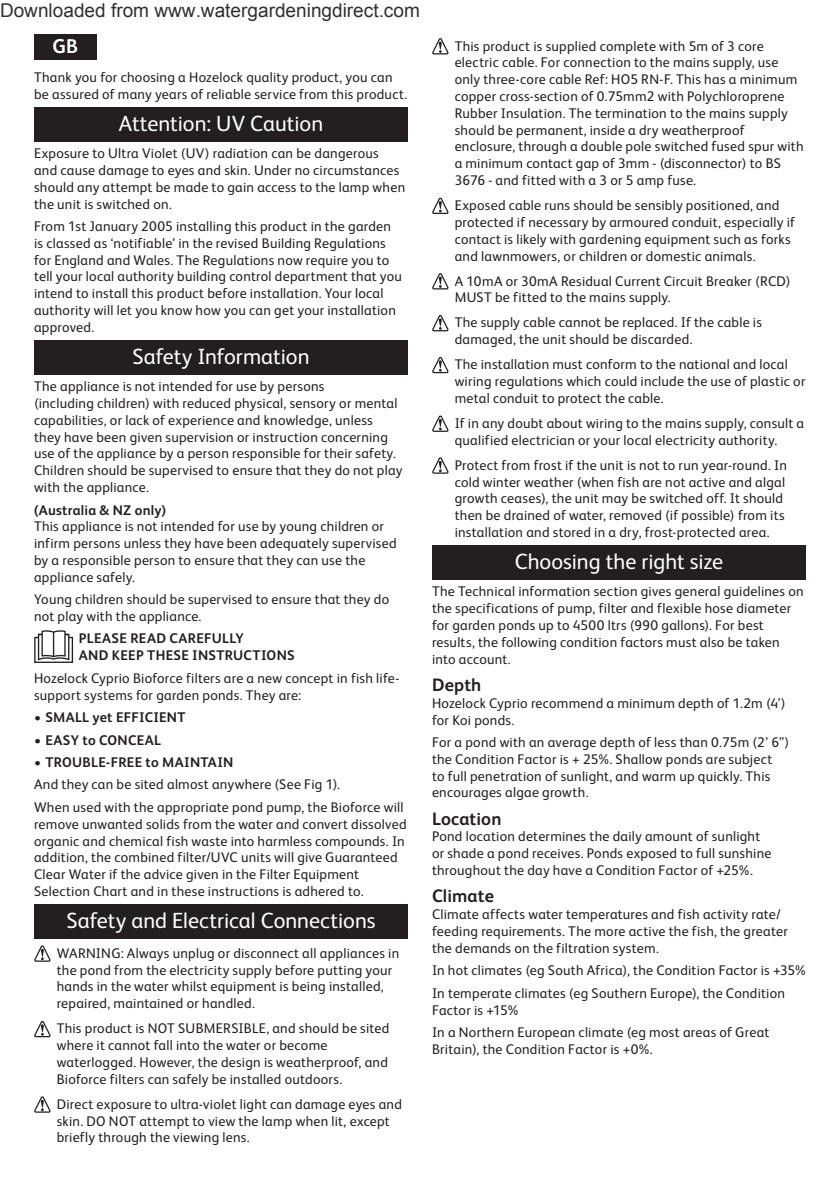
<style>
.page{position:relative;width:840px;height:1191px;background:#fff}
.page>*{position:absolute;margin:0;border:0;box-sizing:border-box;transform-origin:0 0}
.t1{font:22px "FS Albert Pro";color:#fff}
.t2{font:700 20px "FS Albert Pro";color:#fff}
.t3{font:19px "Arial";color:#303030}
.t4{font:700 18px "FS Albert Pro";letter-spacing:.005em;color:#231f20}
.t5{font:14px/16.8px "FS Albert Pro";letter-spacing:.015em;color:#231f20}
.t6{font:700 14px/16.8px "FS Albert Pro";letter-spacing:.02em;color:#231f20}
</style>
<div class="page">
<div style="left:34px;top:34px;width:62px;height:26px;background:#231f20"></div>
<div style="left:34px;top:107px;width:374px;height:34px;background:#231f20"></div>
<div style="left:34px;top:340px;width:374px;height:34px;background:#231f20"></div>
<div style="left:34px;top:637px;width:39px;height:26px;border:1px solid #231f20"></div>
<svg style="left:37px;top:630px;width:33px;height:31px"></svg>
<div style="left:34px;top:904px;width:374px;height:34px;background:#231f20"></div>
<svg style="left:34px;top:945px;width:17px;height:17px"></svg>
<svg style="left:34px;top:1020px;width:17px;height:17px"></svg>
<svg style="left:34px;top:1096px;width:17px;height:16px"></svg>
<svg style="left:432px;top:38px;width:16px;height:17px"></svg>
<svg style="left:432px;top:197px;width:16px;height:17px"></svg>
<svg style="left:432px;top:273px;width:16px;height:16px"></svg>
<svg style="left:432px;top:315px;width:16px;height:16px"></svg>
<svg style="left:432px;top:357px;width:16px;height:16px"></svg>
<svg style="left:432px;top:415px;width:16px;height:17px"></svg>
<svg style="left:432px;top:457px;width:16px;height:17px"></svg>
<div style="left:432px;top:545px;width:373px;height:34px;background:#231f20"></div>
<h3 class="t3" style="left:0;top:-2px;width:421px">Downloaded from www.watergardeningdirect.com</h3>
<h2 class="t2" style="left:52px;top:33px;width:27px">GB</h2>
<p class="t5" style="left:34px;top:68px;width:374px">Thank you for choosing a Hozelock quality product, you can be assured of many years of reliable service from this product.</p>
<h1 class="t1" style="left:119px;top:108px;width:206px">Attention: UV Caution</h1>
<p class="t5" style="left:34px;top:144px;width:372px">Exposure to Ultra Violet (UV) radiation can be dangerous and cause damage to eyes and skin. Under no circumstances should any attempt be made to gain access to the lamp when the unit is switched on.</p>
<p class="t5" style="left:34px;top:217px;width:369px">From 1st January 2005 installing this product in the garden is classed as ‘notifiable’ in the revised Building Regulations for England and Wales. The Regulations now require you to tell your local authority building control department that you intend to install this product before installation. Your local authority will let you know how you can get your installation approved.</p>
<h1 class="t1" style="left:132px;top:341px;width:178px">Safety Information</h1>
<p class="t5" style="left:34px;top:377px;width:370px">The appliance is not intended for use by persons<br>(including children) with reduced physical, sensory or mental capabilities, or lack of experience and knowledge, unless they have been given supervision or instruction concerning use of the appliance by a person responsible for their safety.<br>Children should be supervised to ensure that they do not play with the appliance.</p>
<p class="t6" style="left:34px;top:500px;width:133px">(Australia &amp; NZ only)</p>
<p class="t5" style="left:34px;top:517px;width:364px">This appliance is not intended for use by young children or infirm persons unless they have been adequately supervised by a responsible person to ensure that they can use the appliance safely.</p>
<p class="t5" style="left:34px;top:590px;width:356px">Young children should be supervised to ensure that they do not play with the appliance.</p>
<p class="t6" style="left:79px;top:629px;width:217px">PLEASE READ CAREFULLY<br>AND KEEP THESE INSTRUCTIONS</p>
<p class="t5" style="left:34px;top:668px;width:366px">Hozelock Cyprio Bioforce filters are a new concept in fish life&shy;support systems for garden ponds. They are:</p>
<p class="t6" style="left:34px;top:708px;width:153px">• SMALL yet EFFICIENT</p>
<p class="t6" style="left:34px;top:730px;width:128px">• EASY to CONCEAL</p>
<p class="t6" style="left:34px;top:753px;width:201px">• TROUBLE-FREE to MAINTAIN</p>
<p class="t5" style="left:34px;top:772px;width:371px;line-height:22.4px">And they can be sited almost anywhere (See Fig 1).<br>When used with the appropriate pond pump, the Bioforce will</p>
<p class="t5" style="left:34px;top:814px;width:374px">remove unwanted solids from the water and convert dissolved organic and chemical fish waste into harmless compounds. In addition, the combined filter/UVC units will give Guaranteed Clear Water if the advice given in the Filter Equipment Selection Chart and in these instructions is adhered to.</p>
<h1 class="t1" style="left:66px;top:904px;width:310px">Safety and Electrical Connections</h1>
<p class="t5" style="left:57px;top:943px;width:344px">WARNING: Always unplug or disconnect all appliances in the pond from the electricity supply before putting your hands in the water whilst equipment is being installed, repaired, maintained or handled.</p>
<p class="t5" style="left:57px;top:1019px;width:334px">This product is NOT SUBMERSIBLE, and should be sited where it cannot fall into the water or become waterlogged. However, the design is weatherproof, and Bioforce filters can safely be installed outdoors.</p>
<p class="t5" style="left:57px;top:1094px;width:346px">Direct exposure to ultra-violet light can damage eyes and skin. DO NOT attempt to view the lamp when lit, except briefly through the viewing lens.</p>
<p class="t5" style="left:454px;top:36px;width:350px">This product is supplied complete with 5m of 3 core electric cable. For connection to the mains supply, use only three-core cable Ref: HO5 RN-F. This has a minimum copper cross-section of 0.75mm2 with Polychloroprene Rubber Insulation. The termination to the mains supply should be permanent, inside a dry weatherproof enclosure, through a double pole switched fused spur with a minimum contact gap of 3mm - (disconnector) to BS 3676 - and fitted with a 3 or 5 amp fuse.</p>
<p class="t5" style="left:454px;top:196px;width:341px">Exposed cable runs should be sensibly positioned, and protected if necessary by armoured conduit, especially if contact is likely with gardening equipment such as forks and lawnmowers, or children or domestic animals.</p>
<p class="t5" style="left:454px;top:271px;width:337px">A 10mA or 30mA Residual Current Circuit Breaker (RCD)<br>MUST be fitted to the mains supply.</p>
<p class="t5" style="left:454px;top:313px;width:308px">The supply cable cannot be replaced. If the cable is damaged, the unit should be discarded.</p>
<p class="t5" style="left:454px;top:355px;width:352px">The installation must conform to the national and local wiring regulations which could include the use of plastic or metal conduit to protect the cable.</p>
<p class="t5" style="left:454px;top:414px;width:351px">If in any doubt about wiring to the mains supply, consult a qualified electrician or your local electricity authority.</p>
<p class="t5" style="left:454px;top:455px;width:333px">Protect from frost if the unit is not to run year-round. In cold winter weather (when fish are not active and algal growth ceases), the unit may be switched off. It should then be drained of water, removed (if possible) from its installation and stored in a dry, frost-protected area.</p>
<h1 class="t1" style="left:514px;top:546px;width:210px">Choosing the right size</h1>
<p class="t5" style="left:432px;top:582px;width:373px">The Technical information section gives general guidelines on the specifications of pump, filter and flexible hose diameter for garden ponds up to 4500 ltrs (990 gallons). For best results, the following condition factors must also be taken into account.</p>
<p class="t4" style="left:432px;top:672px;width:51px">Depth</p>
<p class="t5" style="left:432px;top:693px;width:355px">Hozelock Cyprio recommend a minimum depth of 1.2m (4’) for Koi ponds.</p>
<p class="t5" style="left:432px;top:732px;width:358px">For a pond with an average depth of less than 0.75m (2’ 6”) the Condition Factor is + 25%. Shallow ponds are subject<br>to full penetration of sunlight, and warm up quickly. This encourages algae growth.</p>
<p class="t4" style="left:432px;top:806px;width:71px">Location</p>
<p class="t5" style="left:432px;top:827px;width:341px">Pond location determines the daily amount of sunlight or shade a pond receives. Ponds exposed to full sunshine throughout the day have a Condition Factor of +25%.</p>
<p class="t4" style="left:432px;top:883px;width:63px">Climate</p>
<p class="t5" style="left:432px;top:905px;width:357px">Climate affects water temperatures and fish activity rate/ feeding requirements. The more active the fish, the greater the demands on the filtration system.</p>
<p class="t5" style="left:432px;top:958px;width:375px;line-height:22.4px">In hot climates (eg South Africa), the Condition Factor is +35%<br>In temperate climates (eg Southern Europe), the Condition</p>
<p class="t5" style="left:432px;top:997px;width:339px;line-height:22.4px">Factor is +15%<br>In a Northern European climate (eg most areas of Great</p>
<p class="t5" style="left:432px;top:1039px;width:222px">Britain), the Condition Factor is +0%.</p>
</div>
